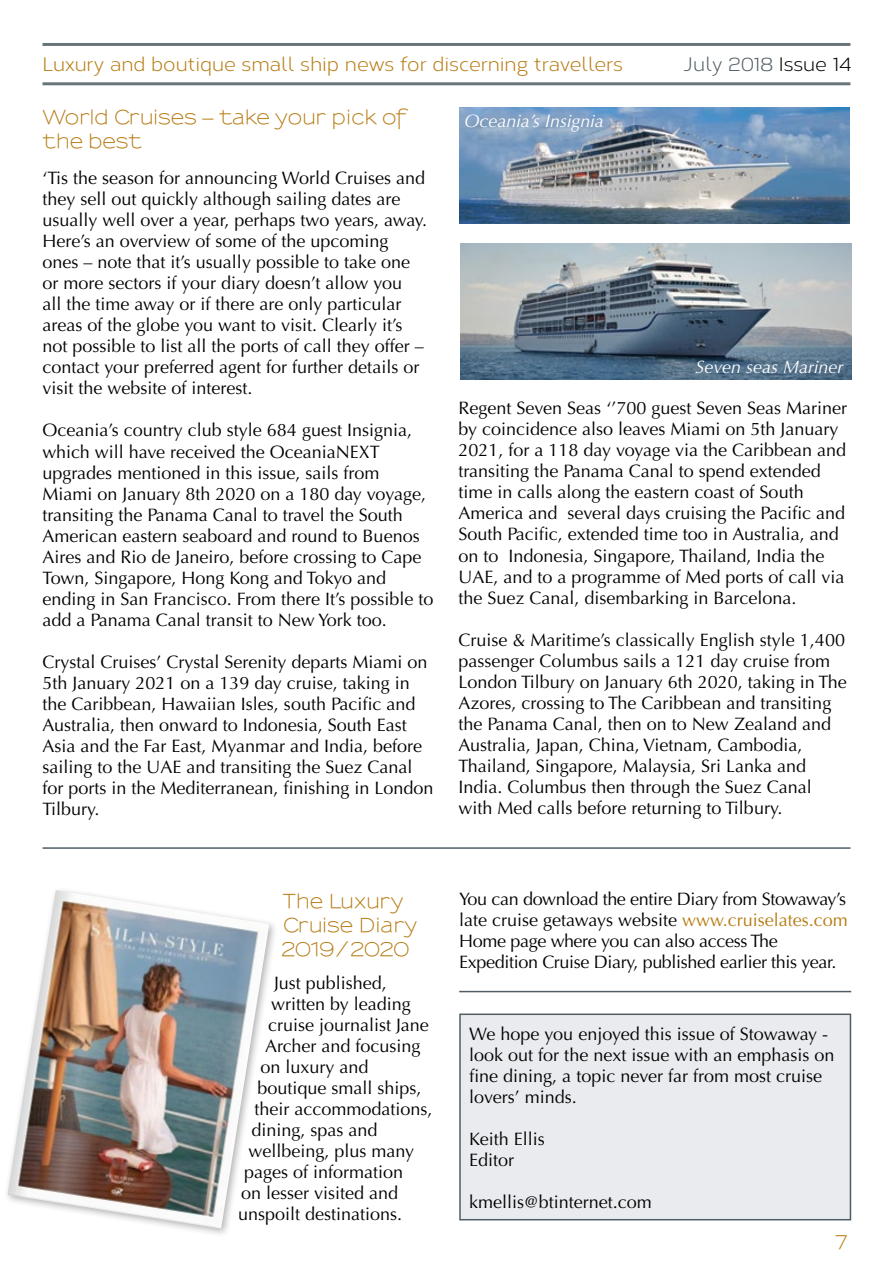
<style>
.page{position:relative;width:893px;height:1263px;background:#fff}
.page>*{position:absolute;margin:0;border:0;box-sizing:border-box;transform-origin:0 0}
.t1{font:600 19.5px/24px "Sansumi";color:#b67b11}
.t2{font:19.5px "Corbert";color:#b67b11}
.t3{font:19.5px "Corbert";color:#4f5d64}
.t4{font:18px/21px "Optima";color:#000}
.t5{font:18px/21px "Optima";letter-spacing:-.02em;color:#000}
.t6{font:italic 18px "Optima";color:#fff}
.s1{color:#000}
.s2{color:#b67b11}
</style>
<div class="page">
<hr style="left:43px;top:43px;width:807px;height:3px;background:#6a757b">
<hr style="left:43px;top:82px;width:807px;height:3px;background:#6a757b">
<div style="left:459px;top:1013px;width:392px;height:207px;background:#e9ebef;border:2px solid #4f5d64"></div>
<hr style="left:43px;top:847px;width:807px;height:2px;background:#4f5d64">
<img style="left:8px;top:890px;width:261px;height:338px">
<hr style="left:459px;top:991px;width:392px;height:1px;background:#4f5d64">
<img style="left:459px;top:108px;width:391px;height:115px">
<img style="left:461px;top:243px;width:390px;height:136px">
<p class="t2" style="left:43px;top:50px;width:582px">Luxury and boutique small ship news for discerning travellers</p>
<p class="t3" style="left:683px;top:50px;width:170px">July 2018 <span class="s1">Issue 14</span></p>
<p class="t1" style="left:43px;top:107px;width:366px">World Cruises – take your pick of the best</p>
<p class="t4" style="left:43px;top:168px;width:386px">‘Tis the season for announcing World Cruises and they sell out quickly although sailing dates are usually well over a year, perhaps two years, away.<br>Here’s an overview of some of the upcoming ones – note that it’s usually possible to take one or more sectors if your diary doesn’t allow you<br>all the time away or if there are only particular areas of the globe you want to visit. Clearly it’s not possible to list all the ports of call they offer – contact your preferred agent for further details or visit the website of interest.</p>
<p class="t4" style="left:43px;top:420px;width:392px">Oceania’s country club style 684 guest Insignia, which will have received the OceaniaNEXT upgrades mentioned in this issue, sails from Miami on January 8th 2020 on a 180 day voyage, transiting the Panama Canal to travel the South American eastern seaboard and round to Buenos Aires and Rio de Janeiro, before crossing to Cape Town, Singapore, Hong Kong and Tokyo and ending in San Francisco. From there It’s possible to add a Panama Canal transit to New York too.</p>
<p class="t4" style="left:43px;top:651px;width:392px">Crystal Cruises’ Crystal Serenity departs Miami on 5th January 2021 on a 139 day cruise, taking in the Caribbean, Hawaiian Isles, south Pacific and Australia, then onward to Indonesia, South East Asia and the Far East, Myanmar and India, before sailing to the UAE and transiting the Suez Canal for ports in the Mediterranean, finishing in London Tilbury.</p>
<p class="t6" style="left:465px;top:110px;width:141px">Oceania’s Insignia</p>
<p class="t6" style="left:695px;top:356px;width:150px">Seven seas Mariner</p>
<p class="t4" style="left:458px;top:398px;width:390px">Regent Seven Seas ‘’700 guest Seven Seas Mariner by coincidence also leaves Miami on 5th January 2021, for a 118 day voyage via the Caribbean and transiting the Panama Canal to spend extended time in calls along the eastern coast of South America and several days cruising the Pacific and South Pacific, extended time too in Australia, and on to Indonesia, Singapore, Thailand, India the UAE, and to a programme of Med ports of call via the Suez Canal, disembarking in Barcelona.</p>
<p class="t4" style="left:458px;top:629px;width:390px">Cruise &amp; Maritime’s classically English style 1,400 passenger Columbus sails a 121 day cruise from London Tilbury on January 6th 2020, taking in The Azores, crossing to The Caribbean and transiting the Panama Canal, then on to New Zealand and Australia, Japan, China, Vietnam, Cambodia, Thailand, Singapore, Malaysia, Sri Lanka and India. Columbus then through the Suez Canal with Med calls before returning to Tilbury.</p>
<p class="t1" style="left:280px;top:890px;width:139px">The Luxury<br>Cruise Diary<br>2019/2020</p>
<p class="t4" style="left:274px;top:973px;width:114px">Just published,</p>
<p class="t4" style="left:271px;top:994px;width:141px">written by leading</p>
<p class="t4" style="left:268px;top:1015px;width:162px">cruise journalist Jane</p>
<p class="t4" style="left:265px;top:1036px;width:157px">Archer and focusing</p>
<p class="t4" style="left:261px;top:1057px;width:110px">on luxury and</p>
<p class="t4" style="left:258px;top:1078px;width:166px">boutique small ships,</p>
<p class="t4" style="left:255px;top:1099px;width:180px">their accommodations,</p>
<p class="t4" style="left:252px;top:1120px;width:128px">dining, spas and</p>
<p class="t4" style="left:248px;top:1141px;width:167px">wellbeing, plus many</p>
<p class="t4" style="left:244px;top:1162px;width:161px">pages of information</p>
<p class="t4" style="left:241px;top:1183px;width:159px">on lesser visited and</p>
<p class="t4" style="left:238px;top:1204px;width:166px">unspoilt destinations.</p>
<p class="t5" style="left:459px;top:888px;width:390px">You can download the entire Diary from Stowaway’s late cruise getaways website <span class="s2">www.cruiselates.com </span>Home page where you can also access The Expedition Cruise Diary, published earlier this year.</p>
<p class="t4" style="left:469px;top:1024px;width:367px">We hope you enjoyed this issue of Stowaway - look out for the next issue with an emphasis on fine dining, a topic never far from most cruise lovers’ minds.</p>
<p class="t4" style="left:469px;top:1129px;width:77px">Keith Ellis<br>Editor</p>
<p class="t4" style="left:469px;top:1192px;width:184px">kmellis@btinternet.com</p>
<p class="t1" style="left:833px;top:1231px;width:18px">7</p>
</div>
